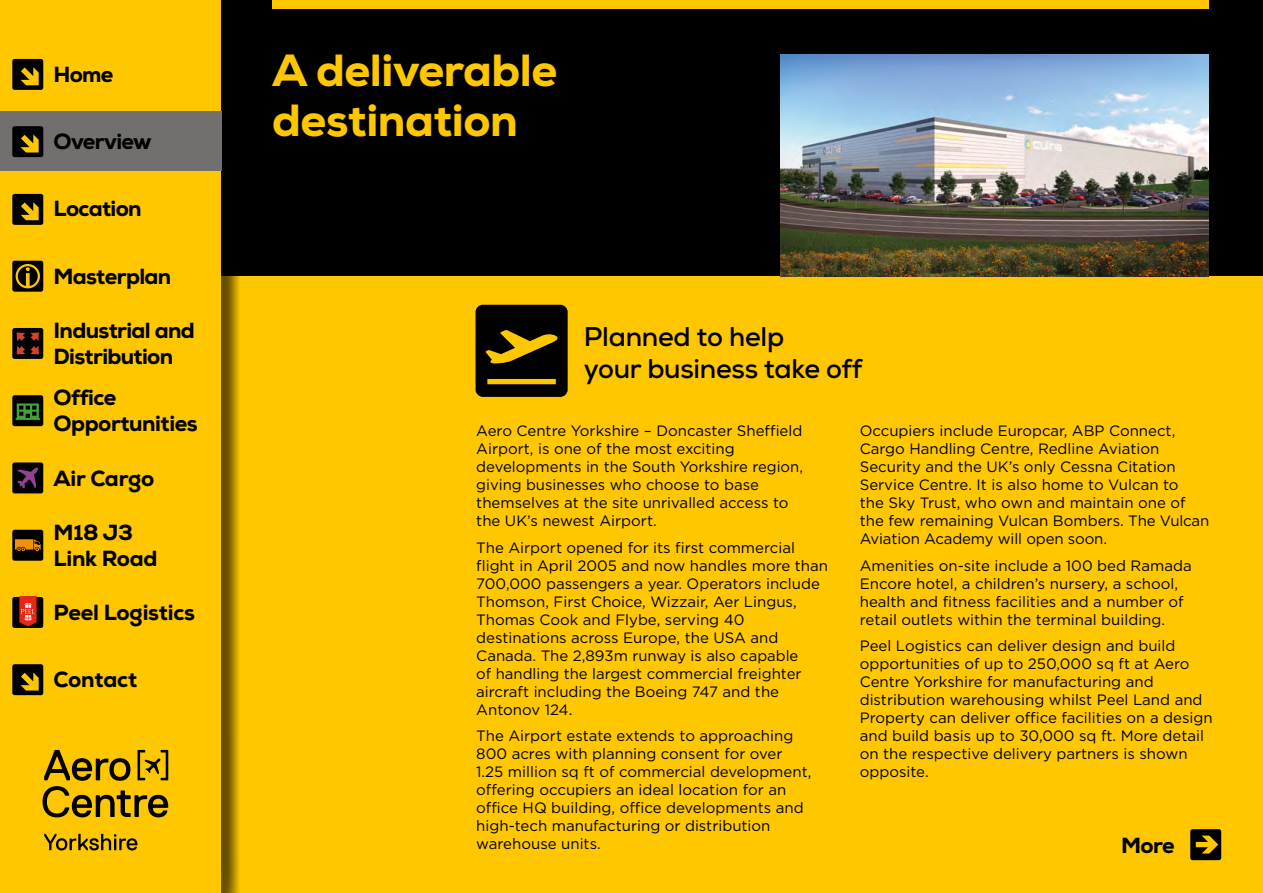
<style>
.page{position:relative;width:1263px;height:893px;background:#000}
.page>*{position:absolute;margin:0;border:0;box-sizing:border-box;transform-origin:0 0}
.t1{font:800 45px/51px "Nexa";letter-spacing:-.01em;color:#fec700}
.t2{font:700 27px/32.4px "Nexa";letter-spacing:-.01em;color:#000}
.t3{font:800 21.9px/26.2px "Nexa";letter-spacing:-.03em;color:#000}
.t4{font:800 21.9px/26.2px "Nexa";letter-spacing:-.01em;color:#000}
.t5{font:15px/18px "Gotham";color:#000}
</style>
<div class="page">
<div style="left:0;top:276px;width:1263px;height:617px;background:#fec700"></div>
<div style="left:476px;top:305px;width:91px;height:91px;background:#000;border-radius:7px"></div>
<div style="left:475px;top:305px;width:93px;height:92px;border:2px solid #000;border-radius:7px"></div>
<svg style="left:485px;top:330px;width:73px;height:54px"></svg>
<img style="left:780px;top:54px;width:429px;height:222px">
<div style="left:272px;top:0;width:937px;height:9px;background:#fec700"></div>
<div style="left:0;top:0;width:243px;height:893px;background:#000;opacity:.6"></div>
<div style="left:0;top:0;width:221px;height:893px;background:#fec700"></div>
<svg style="left:44px;top:834px;width:93px;height:16px"></svg>
<svg style="left:43px;top:750px;width:125px;height:67px"></svg>
<div style="left:0;top:111px;width:221px;height:60px;background:#72706f"></div>
<div style="left:12px;top:328px;width:31px;height:31px;background:#000;border-radius:2px"></div>
<svg style="left:17px;top:332px;width:22px;height:22px"></svg>
<div style="left:21px;top:337px;width:13px;height:13px;background:#000;border-radius:50%"></div>
<div style="left:12px;top:59px;width:31px;height:31px;background:#000;border-radius:2px"></div>
<svg style="left:21px;top:67px;width:18px;height:18px"></svg>
<div style="left:12px;top:126px;width:31px;height:31px;background:#000;border-radius:2px"></div>
<svg style="left:21px;top:134px;width:18px;height:19px"></svg>
<div style="left:12px;top:194px;width:31px;height:31px;background:#000;border-radius:2px"></div>
<svg style="left:21px;top:202px;width:18px;height:18px"></svg>
<div style="left:12px;top:395px;width:31px;height:31px;background:#000;border-radius:2px"></div>
<svg style="left:16px;top:403px;width:24px;height:17px"></svg>
<div style="left:12px;top:462px;width:31px;height:31px;background:#000;border-radius:2px"></div>
<svg style="left:17px;top:467px;width:21px;height:22px"></svg>
<div style="left:12px;top:530px;width:31px;height:31px;background:#000;border-radius:2px"></div>
<svg style="left:15px;top:539px;width:26px;height:12px"></svg>
<div style="left:12px;top:664px;width:31px;height:31px;background:#000;border-radius:2px"></div>
<svg style="left:21px;top:672px;width:18px;height:18px"></svg>
<svg style="left:12px;top:261px;width:31px;height:31px"></svg>
<div style="left:16px;top:264px;width:24px;height:24px;border:2px solid #fec700;border-radius:50%"></div>
<svg style="left:26px;top:267px;width:4px;height:4px"></svg>
<svg style="left:26px;top:273px;width:4px;height:14px"></svg>
<div style="left:12px;top:597px;width:31px;height:31px;background:#000;border-radius:2px"></div>
<svg style="left:19px;top:597px;width:18px;height:29px"></svg>
<div style="left:1190px;top:829px;width:31px;height:31px;background:#000;border-radius:2px"></div>
<svg style="left:1196px;top:836px;width:22px;height:17px"></svg>
<h3 class="t3" style="left:54px;top:61px;width:61px">Home</h3>
<h3 class="t3" style="left:54px;top:129px;width:100px">Overview</h3>
<h3 class="t3" style="left:54px;top:196px;width:90px">Location</h3>
<h3 class="t3" style="left:54px;top:263px;width:119px">Masterplan</h3>
<h3 class="t3" style="left:54px;top:317px;width:143px">Industrial and<br>Distribution</h3>
<h3 class="t3" style="left:54px;top:385px;width:146px">Office<br>Opportunities</h3>
<h3 class="t4" style="left:54px;top:465px;width:102px">Air Cargo</h3>
<h3 class="t4" style="left:54px;top:519px;width:106px">M18 J3<br>Link Road</h3>
<h3 class="t4" style="left:54px;top:599px;width:143px">Peel Logistics</h3>
<h3 class="t4" style="left:54px;top:667px;width:85px">Contact</h3>
<h1 class="t1" style="left:272px;top:45px;width:287px">A deliverable destination</h1>
<h2 class="t2" style="left:584px;top:320px;width:280px">Planned to help<br>your business take off</h2>
<p class="t5" style="left:476px;top:422px;width:328px">Aero Centre Yorkshire – Doncaster Sheffield Airport, is one of the most exciting developments in the South Yorkshire region, giving businesses who choose to base themselves at the site unrivalled access to the UK’s newest Airport.</p>
<p class="t5" style="left:476px;top:538px;width:353px">The Airport opened for its first commercial flight in April 2005 and now handles more than 700,000 passengers a year. Operators include Thomson, First Choice, Wizzair, Aer Lingus, Thomas Cook and Flybe, serving 40 destinations across Europe, the USA and Canada. The 2,893m runway is also capable<br>of handling the largest commercial freighter aircraft including the Boeing 747 and the Antonov 124.</p>
<p class="t5" style="left:476px;top:727px;width:337px">The Airport estate extends to approaching 800 acres with planning consent for over 1.25 million sq ft of commercial development, offering occupiers an ideal location for an office HQ building, office developments and high-tech manufacturing or distribution warehouse units.</p>
<p class="t5" style="left:860px;top:422px;width:351px">Occupiers include Europcar, ABP Connect, Cargo Handling Centre, Redline Aviation Security and the UK’s only Cessna Citation Service Centre. It is also home to Vulcan to<br>the Sky Trust, who own and maintain one of the few remaining Vulcan Bombers. The Vulcan Aviation Academy will open soon.</p>
<p class="t5" style="left:860px;top:556px;width:333px">Amenities on-site include a 100 bed Ramada Encore hotel, a children’s nursery, a school, health and fitness facilities and a number of retail outlets within the terminal building.</p>
<p class="t5" style="left:860px;top:637px;width:354px">Peel Logistics can deliver design and build opportunities of up to 250,000 sq ft at Aero Centre Yorkshire for manufacturing and distribution warehousing whilst Peel Land and Property can deliver office facilities on a design and build basis up to 30,000 sq ft. More detail on the respective delivery partners is shown opposite.</p>
<h3 class="t3" style="left:1121px;top:832px;width:55px">More</h3>
</div>
